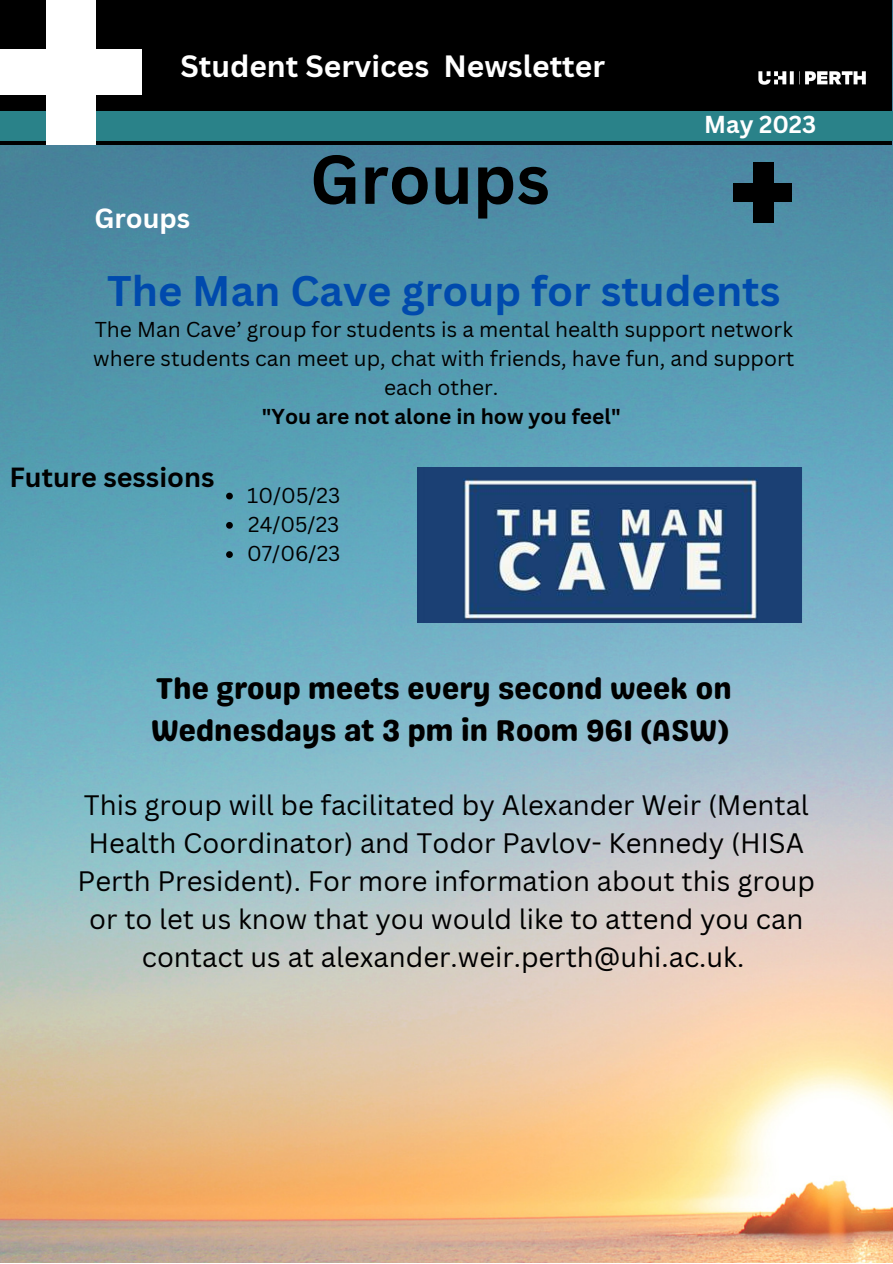
<style>
.page{position:relative;width:893px;height:1264px;background:#fff}
.page>*{position:absolute;margin:0;border:0;box-sizing:border-box;transform-origin:0 0}
.t1{font:700 67.5px "Canva Sans";color:#000}
.t2{font:700 41.55px "Canva Sans";color:#004aad}
.t3{font:30px/41.5px "Genty Sans";color:#000}
.t4{font:700 30px "Canva Sans";color:#fff}
.t5{font:27.45px/38.1px "Canva Sans";color:#000;text-align:center}
.t6{font:700 27px "Canva Sans";color:#000}
.t7{font:700 27px "Canva Sans";color:#fff}
.t8{font:700 23.85px "Canva Sans";color:#fff}
.t9{font:21px/29.2px "Canva Sans";color:#000;text-align:center}
.t10{font:700 21px "Canva Sans";color:#000}
</style>
<div class="page">
<img style="left:0;top:0;width:892px;height:1262px">
<div style="left:752px;top:163px;width:21px;height:60px;background:#000"></div>
<div style="left:733px;top:183px;width:59px;height:19px;background:#000"></div>
<div style="left:0;top:0;width:891px;height:144px;background:#000"></div>
<div style="left:0;top:111px;width:892px;height:29px;background:#2a8289"></div>
<div style="left:46px;top:0;width:50px;height:144px;background:#fff"></div>
<div style="left:0;top:49px;width:142px;height:46px;background:#fff"></div>
<img style="left:758px;top:71px;width:108px;height:14px">
<img style="left:417px;top:467px;width:385px;height:155px">
<svg style="left:226px;top:492px;width:7px;height:7px"></svg>
<svg style="left:226px;top:522px;width:7px;height:6px"></svg>
<svg style="left:226px;top:551px;width:7px;height:7px"></svg>
<p class="t4" style="left:180px;top:45px;width:426px">Student Services Newsletter</p>
<p class="t7" style="left:94px;top:199px;width:97px">Groups</p>
<h1 class="t1" style="left:310px;top:132px;width:241px">Groups</h1>
<p class="t8" style="left:704px;top:108px;width:114px">May 2023</p>
<h2 class="t2" style="left:107px;top:262px;width:674px">The Man Cave group for students</h2>
<p class="t9" style="left:93px;top:314px;width:702px">The Man Cave’ group for students is a mental health support network where students can meet up, chat with friends, have fun, and support each other.</p>
<p class="t10" style="left:262px;top:401px;width:360px">"You are not alone in how you feel"</p>
<p class="t6" style="left:9px;top:458px;width:206px">Future sessions</p>
<p class="t9" style="left:247px;top:480px;width:95px;text-align:justify">10/05/23<br>24/05/23<br>07/06/23</p>
<p class="t3" style="left:151px;top:667px;width:582px">The group meets every second week on<br>Wednesdays at 3 pm in Room 961 (ASW)</p>
<p class="t5" style="left:78px;top:785px;width:739px">This group will be facilitated by Alexander Weir (Mental Health Coordinator) and Todor Pavlov- Kennedy (HISA Perth President). For more information about this group or to let us know that you would like to attend you can contact us at alexander.weir.perth@uhi.ac.uk.</p>
</div>
